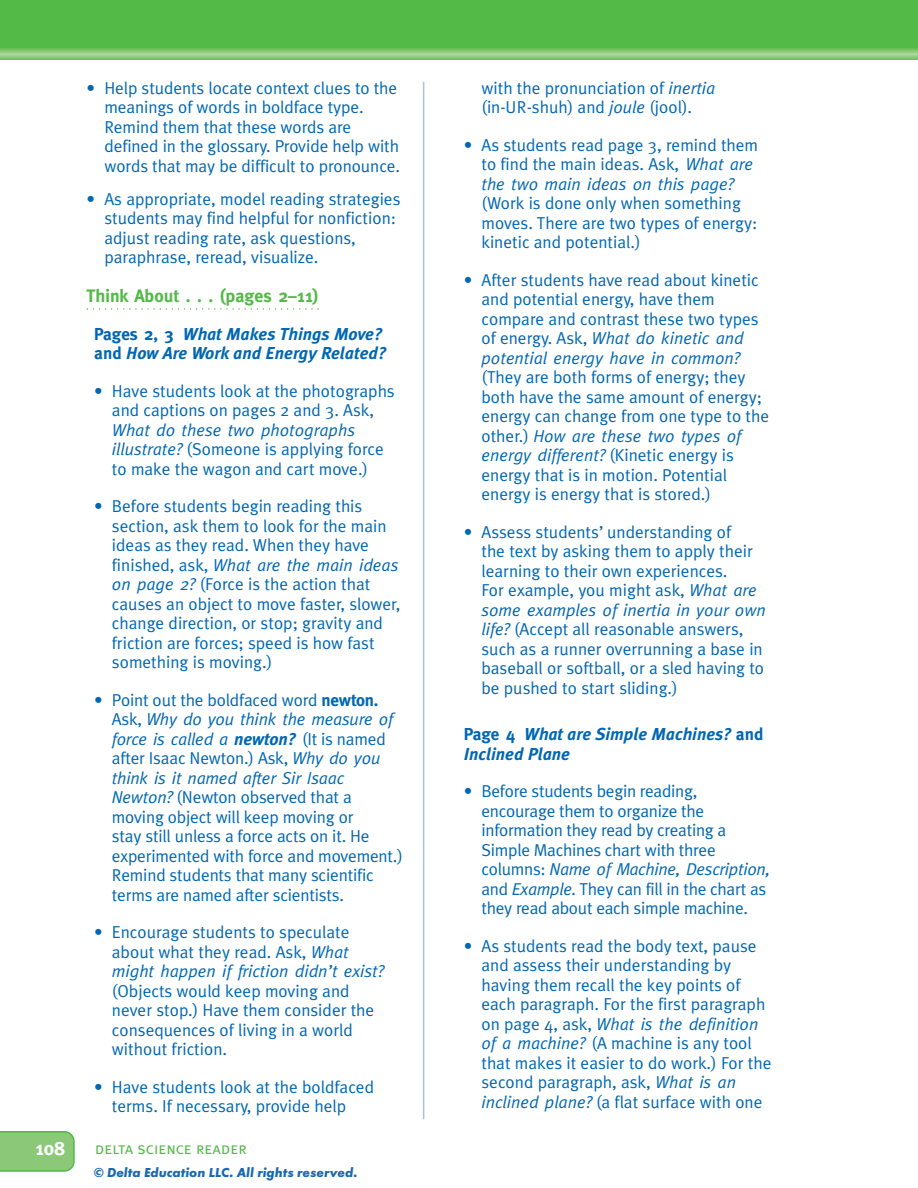
<style>
.page{position:relative;width:918px;height:1188px;background:#fff}
.page>*{position:absolute;margin:0;border:0;box-sizing:border-box;transform-origin:0 0}
.t1{font:700 19.5px "Meta";color:#fff}
.t2{font:700 18px "Meta";color:#53b947}
.t3{font:17.25px/19.5px "Meta Plus Normal";color:#0067b2}
.t4{font:italic 17.25px/19.5px "Meta";color:#0067b2}
.t5{font:italic 700 17.25px/19.5px "Meta Plus";color:#0067b2}
.t6{font:16.5px "Meta Plus Normal Caps";color:#53b947}
.t7{font:italic 700 13.5px "Futura T";color:#1a68b1}
.s1{font-family:"Meta";font-style:normal}
.s2{font-style:normal}
.s3{font-family:"Meta";font-style:italic}
.s4{font-family:"Meta Plus Normal";font-style:normal}
.s5{font-family:"Meta";font-weight:700}
.s6{font-family:"Meta Plus";font-weight:700}
</style>
<div class="page">
<svg style="left:87px;top:308px;width:232px;height:2px"></svg>
<div style="left:0;top:0;width:918px;height:58px;background:#53b947"></div>
<div style="left:0;top:49px;width:918px;height:10px;background:#76c261"></div>
<div style="left:0;top:50px;width:918px;height:8px;background:#81c66f"></div>
<div style="left:0;top:51px;width:918px;height:6px;background:#8dca7d"></div>
<hr style="left:0;top:52px;width:918px;height:4px;background:#9acf89">
<hr style="left:0;top:53px;width:918px;height:2px;background:#a6d495">
<hr style="left:0;top:54px;width:918px;height:1px;background:#acd79b">
<svg style="left:0;top:1131px;width:75px;height:41px;background:#88c877"></svg>
<hr style="left:423px;top:82px;width:1px;height:1037px;background:#adc0e2">
<p class="t3" style="left:104px;top:80px;width:297px;text-indent:-18px">• Help students locate context clues to the meanings of words in boldface type.<br>Remind them that these words are defined in the glossary. Provide help with words that may be difficult to pronounce.</p>
<p class="t3" style="left:104px;top:191px;width:298px;text-indent:-18px">• As appropriate, model reading strategies students may find helpful for nonfiction: adjust reading rate, ask questions, paraphrase, reread, visualize.</p>
<p class="t2" style="left:87px;top:289px;width:234px">Think About . . . (pages 2–11)</p>
<p class="t5" style="left:94px;top:326px;width:294px"><span class="s1">Pages 2, 3</span> What Makes Things Move? <span class="s2">and</span> How Are Work and Energy Related?</p>
<p class="t3" style="left:94px;top:383px;width:302px;text-align:center">• Have students look at the photographs and captions on pages 2 and 3. Ask,</p>
<p class="t4" style="left:112px;top:422px;width:245px">What do these two photographs</p>
<p class="t3" style="left:112px;top:441px;width:274px"><span class="s3">illustrate?</span> (Someone is applying force to make the wagon and cart move.)</p>
<p class="t3" style="left:112px;top:498px;width:276px;text-indent:-18px">• Before students begin reading this section, ask them to look for the main ideas as they read. When they have</p>
<p class="t4" style="left:112px;top:557px;width:288px"><span class="s4">finished, ask,</span> What are the main ideas</p>
<p class="t3" style="left:112px;top:576px;width:290px"><span class="s3">on page 2?</span> (Force is the action that causes an object to move faster, slower, change direction, or stop; gravity and friction are forces; speed is how fast something is moving.)</p>
<p class="t3" style="left:94px;top:692px;width:286px">• Point out the boldfaced word <span class="s5">newton.</span></p>
<p class="t4" style="left:112px;top:711px;width:283px"><span class="s4">Ask,</span> Why do you think the measure of force is called a <span class="s6">newton?</span> <span class="s4">(It is named</span></p>
<p class="t3" style="left:112px;top:750px;width:270px">after Isaac Newton.) Ask, <span class="s3">Why do you</span></p>
<p class="t4" style="left:112px;top:770px;width:234px">think is it named after Sir Isaac</p>
<p class="t3" style="left:112px;top:789px;width:292px"><span class="s3">Newton?</span> (Newton observed that a moving object will keep moving or<br>stay still unless a force acts on it. He experimented with force and movement.)<br>Remind students that many scientific terms are named after scientists.</p>
<p class="t3" style="left:94px;top:924px;width:257px;text-align:right">• Encourage students to speculate about what they read. Ask, <span class="s3">What</span></p>
<p class="t4" style="left:112px;top:963px;width:274px">might happen if friction didn’t exist?</p>
<p class="t3" style="left:112px;top:983px;width:264px">(Objects would keep moving and never stop.) Have them consider the consequences of living in a world without friction.</p>
<p class="t3" style="left:94px;top:1079px;width:282px;text-align:center">• Have students look at the boldfaced terms. If necessary, provide help</p>
<p class="t1" style="left:35px;top:1142px;width:31px">108</p>
<p class="t6" style="left:95px;top:1139px;width:153px">delta science reader</p>
<p class="t7" style="left:94px;top:1167px;width:265px">© Delta Education LLC. All rights reserved.</p>
<p class="t3" style="left:481px;top:80px;width:235px">with the pronunciation of <span class="s3">inertia </span>(in-UR-shuh) and <span class="s3">joule</span> (jool).</p>
<p class="t3" style="left:464px;top:137px;width:296px;text-align:right">• As students read page 3, remind them to find the main ideas. Ask, <span class="s3">What are</span></p>
<p class="t4" style="left:481px;top:176px;width:254px">the two main ideas on this page?</p>
<p class="t3" style="left:481px;top:195px;width:277px">(Work is done only when something moves. There are two types of energy: kinetic and potential.)</p>
<p class="t3" style="left:481px;top:272px;width:279px;text-indent:-18px">• After students have read about kinetic and potential energy, have them compare and contrast these two types</p>
<p class="t4" style="left:481px;top:330px;width:264px"><span class="s4">of energy. Ask,</span> What do kinetic and potential energy have in common?</p>
<p class="t3" style="left:481px;top:369px;width:289px">(They are both forms of energy; they both have the same amount of energy; energy can change from one type to the</p>
<p class="t4" style="left:481px;top:428px;width:261px"><span class="s4">other.)</span> How are these two types of energy different? <span class="s4">(Kinetic energy is</span></p>
<p class="t3" style="left:481px;top:467px;width:247px">energy that is in motion. Potential energy is energy that is stored.)</p>
<p class="t3" style="left:481px;top:524px;width:277px;text-indent:-18px">• Assess students’ understanding of the text by asking them to apply their learning to their own experiences.<br>For example, you might ask, <span class="s3">What are</span></p>
<p class="t4" style="left:481px;top:602px;width:286px">some examples of inertia in your own</p>
<p class="t3" style="left:481px;top:621px;width:284px"><span class="s3">life?</span> (Accept all reasonable answers, such as a runner overrunning a base in baseball or softball, or a sled having to be pushed to start sliding.)</p>
<p class="t5" style="left:464px;top:726px;width:302px"><span class="s1">Page 4</span> What are Simple Machines? <span class="s2">and<br></span>Inclined Plane</p>
<p class="t3" style="left:481px;top:783px;width:246px;text-indent:-18px">• Before students begin reading, encourage them to organize the information they read by creating a Simple Machines chart with three</p>
<p class="t4" style="left:481px;top:861px;width:290px"><span class="s4">columns:</span> Name of Machine, Description,</p>
<p class="t3" style="left:481px;top:881px;width:286px">and <span class="s3">Example.</span> They can fill in the chart as they read about each simple machine.</p>
<p class="t3" style="left:481px;top:938px;width:285px;text-indent:-18px">• As students read the body text, pause and assess their understanding by having them recall the key points of each paragraph. For the first paragraph</p>
<p class="t4" style="left:481px;top:1016px;width:278px"><span class="s4">on page 4, ask,</span> What is the definition</p>
<p class="t3" style="left:481px;top:1035px;width:291px"><span class="s3">of a machine?</span> (A machine is any tool that makes it easier to do work.) For the second paragraph, ask, <span class="s3">What is an inclined plane?</span> (a flat surface with one</p>
</div>
